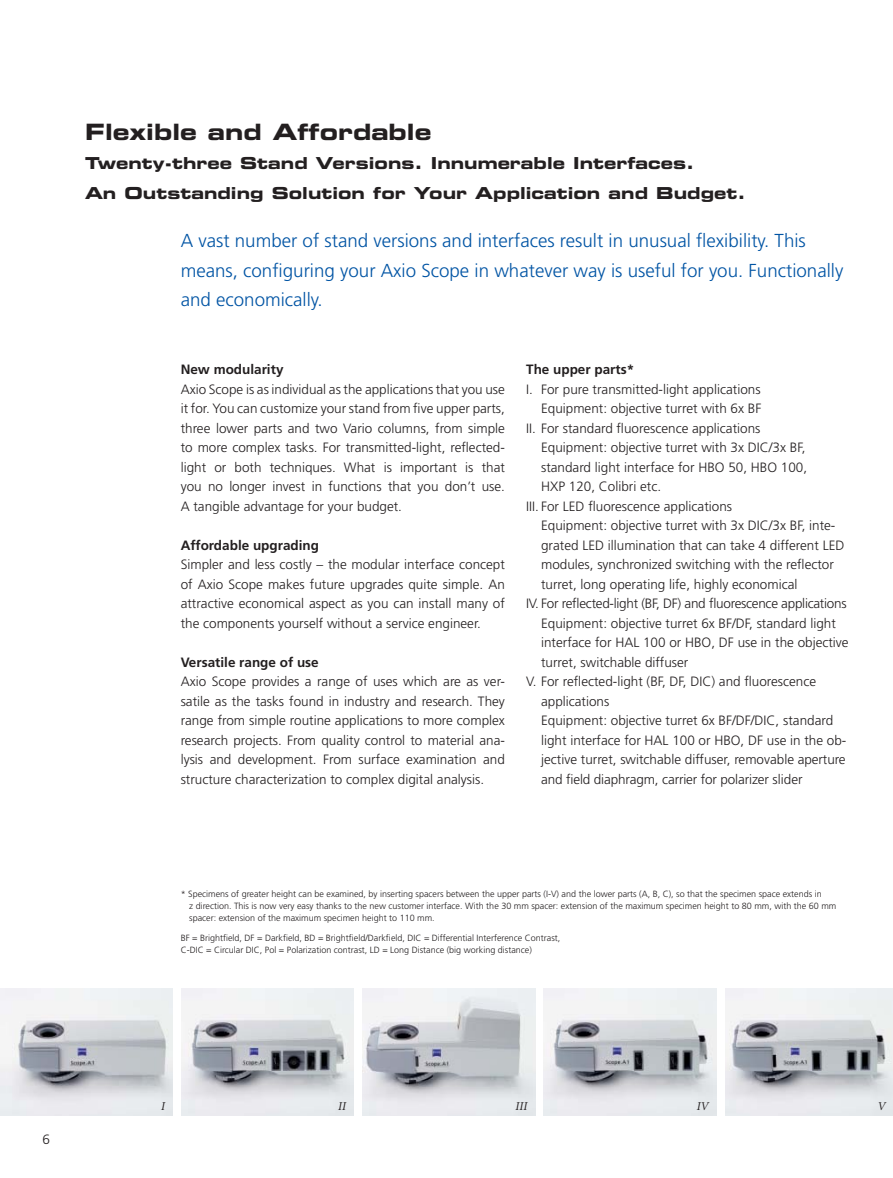
<style>
.page{position:relative;width:893px;height:1178px;background:#fff}
.page>*{position:absolute;margin:0;border:0;box-sizing:border-box;transform-origin:0 0}
.t1{font:22.5px "Eurostile Bold Extended Two";color:#231f20}
.t2{font:300 18.75px/29.2px "Frutiger";color:#0054a4}
.t3{font:16.5px/29.2px "Eurostile Bold Extended Two";color:#231f20}
.t4{font:300 13.5px/19.5px "Frutiger";color:#231f20;text-align:justify}
.t5{font:700 13.5px "Frutiger";color:#231f20}
.t6{font:300 13.5px "Frutiger";letter-spacing:-.02em;color:#231f20}
.t7{font:italic 12px "Minion";color:#231f20}
.t8{font:300 9px/12px "Frutiger";color:#231f20}
</style>
<div class="page">
<img style="left:725px;top:988px;width:168px;height:128px">
<img style="left:0;top:988px;width:173px;height:128px">
<img style="left:363px;top:988px;width:172px;height:128px">
<img style="left:181px;top:988px;width:173px;height:128px">
<img style="left:544px;top:988px;width:172px;height:128px">
<h1 class="t1" style="left:85px;top:124px;width:348px">Flexible and Affordable</h1>
<p class="t3" style="left:85px;top:150px;width:662px">Twenty-three Stand Versions. Innumerable Interfaces.<br>An Outstanding Solution for Your Application and Budget.</p>
<h2 class="t2" style="left:181px;top:228px;width:664px">A vast number of stand versions and interfaces result in unusual flexibility. This means, configuring your Axio Scope in whatever way is useful for you. Functionally and economically.</h2>
<p class="t5" style="left:181px;top:364px;width:104px">New modularity</p>
<p class="t4" style="left:181px;top:380px;width:326px">Axio Scope is as individual as the applications that you use it for. You can customize your stand from five upper parts, three lower parts and two Vario columns, from simple to more complex tasks. For transmitted-light, reflected&shy;light or both techniques. What is important is that you no longer invest in functions that you don’t use.<br>A tangible advantage for your budget.</p>
<p class="t5" style="left:181px;top:539px;width:140px">Affordable upgrading</p>
<p class="t4" style="left:181px;top:556px;width:326px">Simpler and less costly – the modular interface concept of Axio Scope makes future upgrades quite simple. An attractive economical aspect as you can install many of the components yourself without a service engineer.</p>
<p class="t5" style="left:181px;top:656px;width:140px">Versatile range of use</p>
<p class="t4" style="left:181px;top:673px;width:326px">Axio Scope provides a range of uses which are as ver&shy;satile as the tasks found in industry and research. They range from simple routine applications to more complex research projects. From quality control to material ana&shy;lysis and development. From surface examination and structure characterization to complex digital analysis.</p>
<p class="t5" style="left:526px;top:364px;width:110px">The upper parts*</p>
<p class="t4" style="left:526px;top:380px;width:236px">I. For pure transmitted-light applications</p>
<p class="t4" style="left:541px;top:400px;width:222px">Equipment: objective turret with 6x BF</p>
<p class="t4" style="left:526px;top:419px;width:236px">II. For standard fluorescence applications</p>
<p class="t4" style="left:541px;top:439px;width:266px">Equipment: objective turret with 3x DIC/3x BF,</p>
<p class="t4" style="left:541px;top:458px;width:268px">standard light interface for HBO 50, HBO 100,</p>
<p class="t4" style="left:541px;top:478px;width:122px">HXP 120, Colibri etc.</p>
<p class="t4" style="left:526px;top:497px;width:207px">III. For LED fluorescence applications</p>
<p class="t4" style="left:541px;top:517px;width:296px">Equipment: objective turret with 3x DIC/3x BF, inte-</p>
<p class="t4" style="left:541px;top:536px;width:305px">grated LED illumination that can take 4 different LED</p>
<p class="t4" style="left:541px;top:556px;width:294px">modules, synchronized switching with the reflector</p>
<p class="t4" style="left:541px;top:575px;width:258px">turret, long operating life, highly economical</p>
<p class="t6" style="left:526px;top:598px;width:322px">IV. For reflected-light (BF, DF) and fluorescence applications</p>
<p class="t4" style="left:541px;top:614px;width:296px">Equipment: objective turret 6x BF/DF, standard light</p>
<p class="t4" style="left:541px;top:634px;width:309px">interface for HAL 100 or HBO, DF use in the objective</p>
<p class="t4" style="left:541px;top:653px;width:149px">turret, switchable diffuser</p>
<p class="t4" style="left:526px;top:673px;width:291px">V. For reflected-light (BF, DF, DIC) and fluorescence</p>
<p class="t4" style="left:541px;top:692px;width:70px">applications</p>
<p class="t4" style="left:541px;top:712px;width:294px">Equipment: objective turret 6x BF/DF/DIC, standard</p>
<p class="t4" style="left:541px;top:731px;width:307px">light interface for HAL 100 or HBO, DF use in the ob-</p>
<p class="t4" style="left:541px;top:751px;width:306px">jective turret, switchable diffuser, removable aperture</p>
<p class="t4" style="left:541px;top:770px;width:263px">and field diaphragm, carrier for polarizer slider</p>
<p class="t8" style="left:189px;top:888px;width:649px;text-indent:-9px">* Specimens of greater height can be examined, by inserting spacers between the upper parts (I-V) and the lower parts (A, B, C), so that the specimen space extends in<br>z direction. This is now very easy thanks to the new customer interface. With the 30 mm spacer: extension of the maximum specimen height to 80 mm, with the 60 mm spacer: extension of the maximum specimen height to 110 mm.</p>
<p class="t8" style="left:181px;top:933px;width:381px">BF = Brightfield, DF = Darkfield, BD = Brightfield/Darkfield, DIC = Differential Interference Contrast,<br>C-DIC = Circular DIC, Pol = Polarization contrast, LD = Long Distance (big working distance)</p>
<p class="t4" style="left:43px;top:1131px;width:9px">6</p>
<p class="t7" style="left:161px;top:1101px;width:5px">I</p>
<p class="t7" style="left:338px;top:1101px;width:9px">II</p>
<p class="t7" style="left:516px;top:1101px;width:13px">III</p>
<p class="t7" style="left:697px;top:1101px;width:13px">IV</p>
<p class="t7" style="left:878px;top:1101px;width:9px">V</p>
</div>
